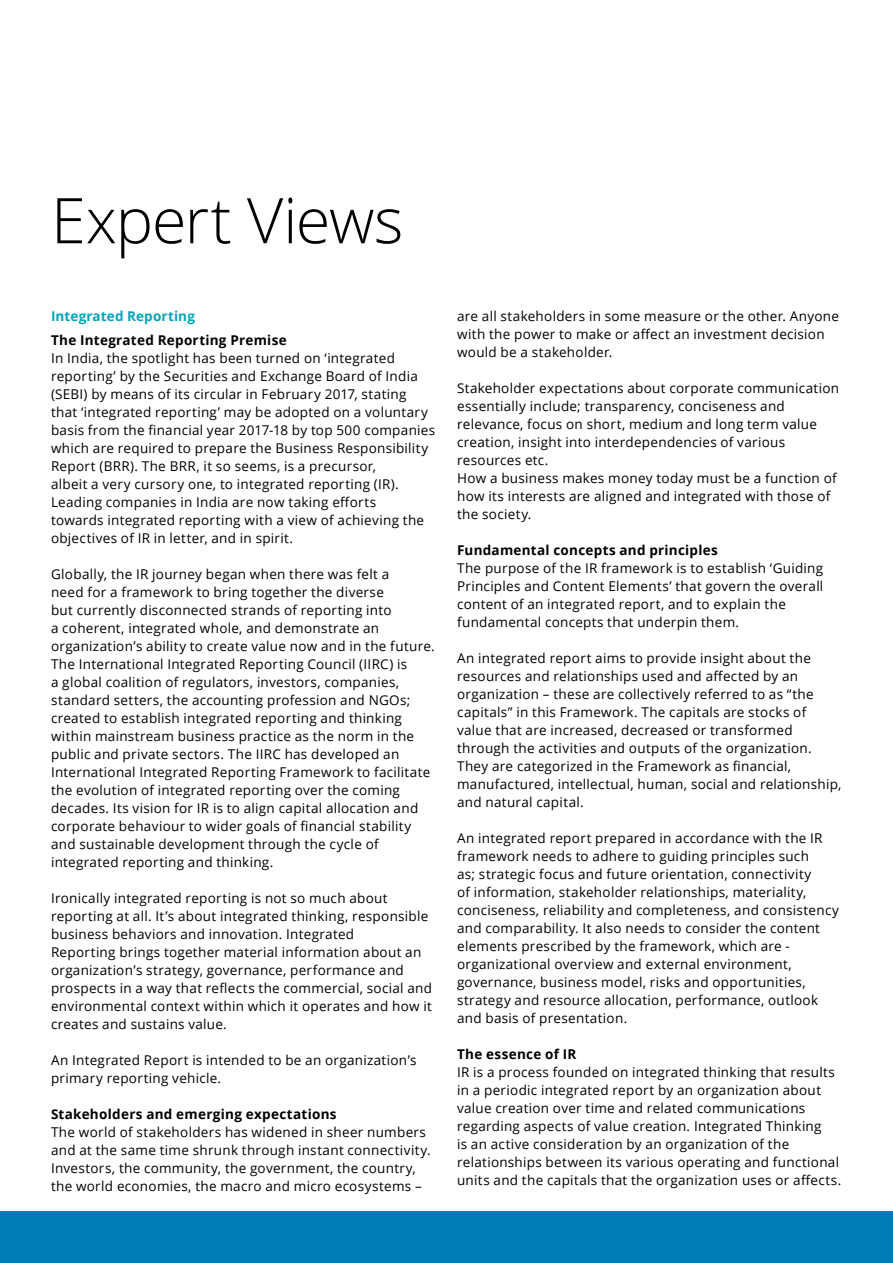
<style>
.page{position:relative;width:893px;height:1263px;background:#fff}
.page>*{position:absolute;margin:0;border:0;box-sizing:border-box;transform-origin:0 0}
.t1{font:300 63px "Open Sans";letter-spacing:-.02em;color:#000}
.t2{font:13.5px/18px "Open Sans";letter-spacing:.02em;color:#000}
.t3{font:700 13.5px "Open Sans";letter-spacing:.02em;color:#000}
.t4{font:700 13.5px "Open Sans";letter-spacing:.01em;color:#00a5b8}
</style>
<div class="page">
<div style="left:0;top:1212px;width:893px;height:51px;background:#007db6"></div>
<h1 class="t1" style="left:51px;top:177px;width:354px">Expert Views</h1>
<p class="t4" style="left:51px;top:306px;width:145px">Integrated Reporting</p>
<p class="t3" style="left:51px;top:331px;width:237px">The Integrated Reporting Premise</p>
<p class="t2" style="left:51px;top:349px;width:386px">In India, the spotlight has been turned on ‘integrated reporting’ by the Securities and Exchange Board of India (SEBI) by means of its circular in February 2017, stating that ‘integrated reporting’ may be adopted on a voluntary basis from the financial year 2017-18 by top 500 companies which are required to prepare the Business Responsibility Report (BRR). The BRR, it so seems, is a precursor,<br>albeit a very cursory one, to integrated reporting (IR).<br>Leading companies in India are now taking efforts<br>towards integrated reporting with a view of achieving the objectives of IR in letter, and in spirit.</p>
<p class="t2" style="left:51px;top:565px;width:385px">Globally, the IR journey began when there was felt a<br>need for a framework to bring together the diverse<br>but currently disconnected strands of reporting into<br>a coherent, integrated whole, and demonstrate an organization’s ability to create value now and in the future.<br>The International Integrated Reporting Council (IIRC) is<br>a global coalition of regulators, investors, companies, standard setters, the accounting profession and NGOs; created to establish integrated reporting and thinking within mainstream business practice as the norm in the public and private sectors. The IIRC has developed an International Integrated Reporting Framework to facilitate the evolution of integrated reporting over the coming decades. Its vision for IR is to align capital allocation and corporate behaviour to wider goals of financial stability and sustainable development through the cycle of integrated reporting and thinking.</p>
<p class="t2" style="left:51px;top:889px;width:383px">Ironically integrated reporting is not so much about reporting at all. It’s about integrated thinking, responsible business behaviors and innovation. Integrated<br>Reporting brings together material information about an organization’s strategy, governance, performance and prospects in a way that reflects the commercial, social and environmental context within which it operates and how it creates and sustains value.</p>
<p class="t2" style="left:51px;top:1051px;width:367px">An Integrated Report is intended to be an organization’s primary reporting vehicle.</p>
<p class="t3" style="left:51px;top:1105px;width:287px">Stakeholders and emerging expectations</p>
<p class="t2" style="left:51px;top:1123px;width:381px">The world of stakeholders has widened in sheer numbers and at the same time shrunk through instant connectivity.<br>Investors, the community, the government, the country, the world economies, the macro and micro ecosystems –</p>
<p class="t2" style="left:457px;top:306px;width:383px">are all stakeholders in some measure or the other. Anyone with the power to make or affect an investment decision would be a stakeholder.</p>
<p class="t2" style="left:457px;top:378px;width:383px">Stakeholder expectations about corporate communication essentially include; transparency, conciseness and relevance, focus on short, medium and long term value creation, insight into interdependencies of various resources etc.<br>How a business makes money today must be a function of how its interests are aligned and integrated with those of the society.</p>
<p class="t3" style="left:457px;top:540px;width:262px">Fundamental concepts and principles</p>
<p class="t2" style="left:457px;top:558px;width:368px">The purpose of the IR framework is to establish ‘Guiding Principles and Content Elements’ that govern the overall content of an integrated report, and to explain the fundamental concepts that underpin them.</p>
<p class="t2" style="left:457px;top:648px;width:386px">An integrated report aims to provide insight about the resources and relationships used and affected by an organization – these are collectively referred to as “the capitals” in this Framework. The capitals are stocks of value that are increased, decreased or transformed through the activities and outputs of the organization.<br>They are categorized in the Framework as financial, manufactured, intellectual, human, social and relationship, and natural capital.</p>
<p class="t2" style="left:457px;top:828px;width:383px">An integrated report prepared in accordance with the IR framework needs to adhere to guiding principles such<br>as; strategic focus and future orientation, connectivity<br>of information, stakeholder relationships, materiality, conciseness, reliability and completeness, and consistency and comparability. It also needs to consider the content elements prescribed by the framework, which are - organizational overview and external environment, governance, business model, risks and opportunities, strategy and resource allocation, performance, outlook and basis of presentation.</p>
<p class="t3" style="left:457px;top:1044px;width:121px">The essence of IR</p>
<p class="t2" style="left:457px;top:1062px;width:386px">IR is a process founded on integrated thinking that results in a periodic integrated report by an organization about value creation over time and related communications regarding aspects of value creation. Integrated Thinking<br>is an active consideration by an organization of the relationships between its various operating and functional units and the capitals that the organization uses or affects.</p>
</div>
